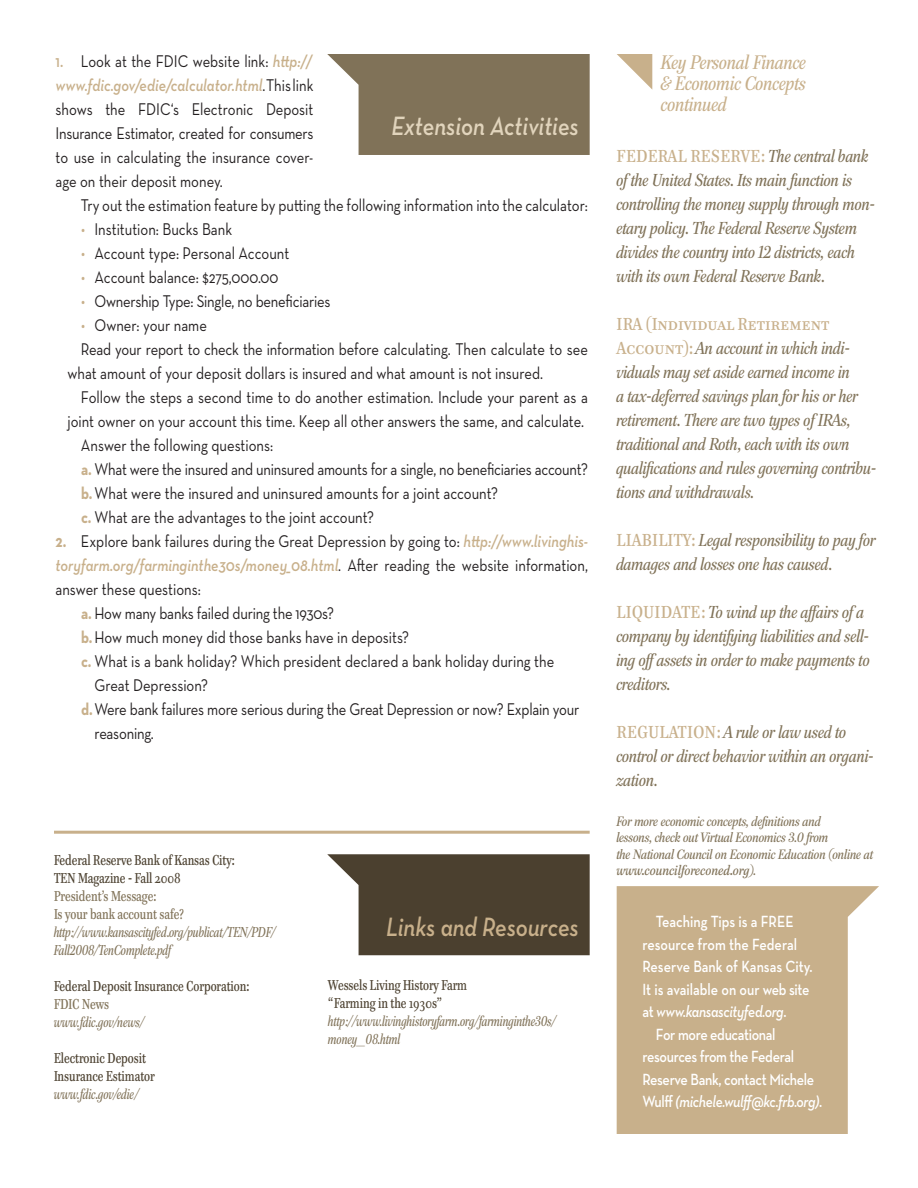
<style>
.page{position:relative;width:918px;height:1188px;background:#fff}
.page>*{position:absolute;margin:0;border:0;box-sizing:border-box;transform-origin:0 0}
.t1{font:italic 600 27px "Neutraface Text";color:#e1d4bc;scale:.85 1}
.t2{font:italic 600 27px "Neutraface Text";color:#c8b08b;scale:.85 1}
.t3{font:italic 19.5px/21px "Paperback 24";color:#c8b08b;text-align:justify;scale:.85 1}
.t4{font:17.25px/24px "Neutraface Text";color:#231f20;scale:.85 1}
.t5{font:italic 17.25px/24px "Paperback 24";color:#807258;scale:.85 1}
.t6{font:17.25px "Paperback 12";color:#c8b08b;scale:.85 1}
.t7{font:600 16.5px/22.5px "Neutraface Text";letter-spacing:-.02em;color:#fff;scale:.85 1}
.t8{font:italic 14.25px/18px "Paperback 24";color:#807258;scale:.75 1}
.t9{font:14.25px/18px "Paperback 12";color:#4b402f;scale:.75 1}
.t10{font:14.25px "Paperback 12";color:#807258;scale:.75 1}
.t11{font:italic 13.5px/16.2px "Paperback 24";color:#807258;scale:.85 1}
.s1{font-weight:600;color:#c8b08b}
.s2{font-weight:600;font-style:italic;color:#c8b08b}
.s3{color:#c8b08b}
.s4{font-weight:700;color:#c8b08b}
.s5{font-family:"Paperback 12";font-style:normal;color:#c8b08b}
.s6{font-family:"Paperback 12"}
.s7{font-style:italic}
</style>
<div class="page">
<svg style="left:327px;top:54px;width:263px;height:101px;background:#8d8069"></svg>
<svg style="left:327px;top:854px;width:263px;height:101px;background:#5e5445"></svg>
<svg style="left:617px;top:54px;width:35px;height:35px"></svg>
<svg style="left:617px;top:886px;width:262px;height:248px;background:#ceb897"></svg>
<hr style="left:54px;top:831px;width:536px;height:3px;background:#c8b08b">
<p class="t4" style="left:56px;top:49px;width:305px;text-align:justify"><span class="s1">1.</span> Look at the FDIC website link: <span class="s2">http:// www.fdic.gov/edie/calculator.html</span>. This link shows the FDIC‘s Electronic Deposit Insurance Estimator, created for consumers to use in calculating the insurance cover&shy;age on their deposit money.</p>
<p class="t4" style="left:81px;top:193px;width:598px">Try out the estimation feature by putting the following information into the calculator:</p>
<p class="t4" style="left:81px;top:217px;width:179px"><span class="s3">•</span> Institution: Bucks Bank</p>
<p class="t4" style="left:81px;top:241px;width:247px"><span class="s3">•</span> Account type: Personal Account</p>
<p class="t4" style="left:81px;top:265px;width:234px"><span class="s3">•</span> Account balance: $275,000.00</p>
<p class="t4" style="left:81px;top:289px;width:295px"><span class="s3">•</span> Ownership Type: Single, no beneficiaries</p>
<p class="t4" style="left:81px;top:313px;width:150px"><span class="s3">•</span> Owner: your name</p>
<p class="t4" style="left:67px;top:337px;width:614px;text-indent:14px">Read your report to check the information before calculating. Then calculate to see what amount of your deposit dollars is insured and what amount is not insured.</p>
<p class="t4" style="left:67px;top:385px;width:614px;text-align:right">Follow the steps a second time to do another estimation. Include your parent as a joint owner on your account this time. Keep all other answers the same, and calculate.</p>
<p class="t4" style="left:81px;top:433px;width:228px">Answer the following questions:</p>
<p class="t4" style="left:81px;top:457px;width:598px"><span class="s4">a.</span> What were the insured and uninsured amounts for a single, no beneficiaries account?</p>
<p class="t4" style="left:81px;top:481px;width:492px"><span class="s4">b.</span>What were the insured and uninsured amounts for a joint account?</p>
<p class="t4" style="left:81px;top:505px;width:346px"><span class="s4">c.</span> What are the advantages to the joint account?</p>
<p class="t4" style="left:56px;top:529px;width:628px;text-align:justify"><span class="s4">2.</span> Explore bank failures during the Great Depression by going to: <span class="s2">http://www.livinghis&shy;toryfarm.org/farminginthe30s/money_08.html</span>. After reading the website information, answer these questions:</p>
<p class="t4" style="left:81px;top:601px;width:299px"><span class="s4">a.</span> How many banks failed during the 1930s?</p>
<p class="t4" style="left:81px;top:625px;width:388px"><span class="s4">b.</span>How much money did those banks have in deposits?</p>
<p class="t4" style="left:95px;top:649px;width:543px;text-indent:-14px"><span class="s4">c.</span> What is a bank holiday? Which president declared a bank holiday during the<br>Great Depression?</p>
<p class="t4" style="left:95px;top:697px;width:572px;text-indent:-14px"><span class="s4">d.</span>Were bank failures more serious during the Great Depression or now? Explain your reasoning.</p>
<p class="t1" style="left:391px;top:109px;width:222px">Extension Activities</p>
<p class="t9" style="left:54px;top:851px;width:243px">Federal Reserve Bank of Kansas City:</p>
<p class="t9" style="left:54px;top:869px;width:171px">TEN Magazine - Fall 2008</p>
<p class="t10" style="left:54px;top:887px;width:138px">President’s Message:</p>
<p class="t10" style="left:54px;top:905px;width:174px">Is your bank account safe?</p>
<p class="t8" style="left:54px;top:923px;width:297px">http://www.kansascityfed.org/publicat/TEN/PDF/<br>Fall2008/TenComplete.pdf</p>
<p class="t9" style="left:54px;top:977px;width:262px">Federal Deposit Insurance Corporation:</p>
<p class="t10" style="left:54px;top:995px;width:75px">FDIC News</p>
<p class="t8" style="left:54px;top:1013px;width:122px">www.fdic.gov/news/</p>
<p class="t9" style="left:54px;top:1049px;width:136px">Electronic Deposit<br>Insurance Estimator</p>
<p class="t8" style="left:54px;top:1085px;width:115px">www.fdic.gov/edie/</p>
<p class="t2" style="left:386px;top:910px;width:228px">Links and Resources</p>
<p class="t9" style="left:328px;top:976px;width:187px">Wessels Living History Farm</p>
<p class="t9" style="left:328px;top:994px;width:153px">“Farming in the 1930s”</p>
<p class="t8" style="left:328px;top:1012px;width:305px">http://www.livinghistoryfarm.org/farminginthe30s/ money_08.html</p>
<p class="t3" style="left:661px;top:51px;width:172px">Key Personal Finance &amp; Economic Concepts continued</p>
<p class="t5" style="left:617px;top:144px;width:305px"><span class="s5">FEDERAL RESERVE:</span> The central bank of the United States. Its main function is controlling the money supply through mon&shy;etary policy. The Federal Reserve System divides the country into 12 districts, each with its own Federal Reserve Bank.</p>
<p class="t6" style="left:617px;top:313px;width:252px">IRA (Individual Retirement</p>
<p class="t5" style="left:617px;top:336px;width:307px"><span class="s5">Account):</span> An account in which indi&shy;viduals may set aside earned income in<br>a tax-deferred savings plan for his or her retirement. There are two types of IRAs, traditional and Roth, each with its own qualifications and rules governing contribu&shy;tions and withdrawals.</p>
<p class="t5" style="left:617px;top:528px;width:306px"><span class="s5">LIABILITY:</span> Legal responsibility to pay for damages and losses one has caused.</p>
<p class="t5" style="left:617px;top:600px;width:300px"><span class="s5">LIQUIDATE:</span> To wind up the affairs of a company by identifying liabilities and sell&shy;ing offassets in order to make payments to creditors.</p>
<p class="t5" style="left:617px;top:720px;width:304px"><span class="s5">REGULATION:</span> A rule or law used to control or direct behavior within an organi&shy;zation.</p>
<p class="t11" style="left:617px;top:813px;width:303px">For more economic concepts, definitions and<br>lessons, check out Virtual Economics 3.0 from<br>the National Council on Economic Education (online at <span class="s6">www.councilforeconed.org</span>).</p>
<p class="t7" style="left:642px;top:910px;width:202px;text-indent:14px">Teaching Tips is a FREE resource from the Federal<br>Reserve Bank of Kansas City.<br>It is available on our web site at <span class="s7">www.kansascityfed.org</span>.</p>
<p class="t7" style="left:642px;top:1023px;width:213px;text-indent:14px">For more educational resources from the Federal<br>Reserve Bank, contact Michele<br>Wulff <span class="s7">(michele.wulff@kc.frb.org)</span>.</p>
</div>
